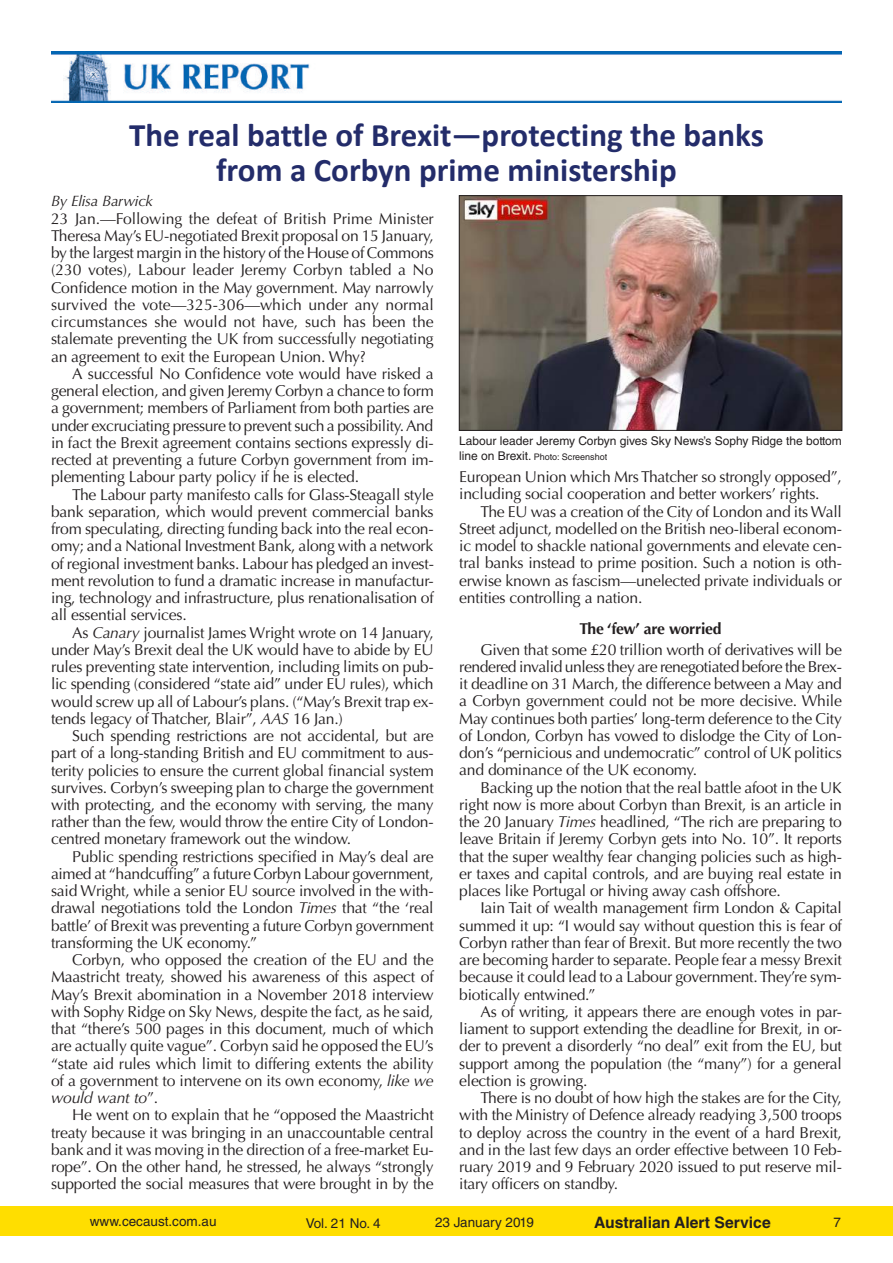
<style>
.page{position:relative;width:893px;height:1263px;background:#fff}
.page>*{position:absolute;margin:0;border:0;box-sizing:border-box;transform-origin:0 0}
.t1{font:700 33px/34.5px "Calibri";color:#232c6a;text-align:center}
.t2{font:15.75px/17.2px "Optima LT Std";letter-spacing:-.015em;color:#231f20;text-align:justify}
.t3{font:700 15.75px "Helvetica LT Std";color:#231f20}
.t4{font:700 15.75px "Optima LT Std";letter-spacing:-.015em;color:#231f20}
.t5{font:italic 15px "Optima LT Std";letter-spacing:-.015em;color:#231f20}
.t6{font:13.5px "Helvetica LT Std";color:#231f20}
.t7{font:12px "Helvetica LT Std";color:#231f20}
.t8{font:9px "Helvetica LT Std";color:#231f20}
.s1{font-style:italic}
.s2{font-size:12px}
</style>
<div class="page">
<div style="left:0;top:1206px;width:893px;height:30px;background:#ffde00"></div>
<img style="left:51px;top:51px;width:791px;height:52px">
<img style="left:461px;top:197px;width:379px;height:232px">
<div style="left:459px;top:195px;width:383px;height:236px;border:1px solid #231f20"></div>
<h1 class="t1" style="left:129px;top:118px;width:636px">The real battle of Brexit—protecting the banks from a Corbyn prime ministership</h1>
<p class="t5" style="left:51px;top:192px;width:104px">By Elisa Barwick</p>
<p class="t2" style="left:51px;top:210px;width:384px">23 Jan.—Following the defeat of British Prime Minister Theresa May’s EU-negotiated Brexit proposal on 15 January, by the largest margin in the history of the House of Commons (230 votes), Labour leader Jeremy Corbyn tabled a No Confidence motion in the May government. May narrowly survived the vote—325-306—which under any normal circumstances she would not have, such has been the stalemate preventing the UK from successfully negotiating an agreement to exit the European Union. Why?</p>
<p class="t2" style="left:51px;top:365px;width:384px;text-indent:21px">A successful No Confidence vote would have risked a general election, and given Jeremy Corbyn a chance to form a government; members of Parliament from both parties are under excruciating pressure to prevent such a possibility. And in fact the Brexit agreement contains sections expressly di&shy;rected at preventing a future Corbyn government from im&shy;plementing Labour party policy if he is elected.</p>
<p class="t2" style="left:51px;top:486px;width:384px;text-indent:21px">The Labour party manifesto calls for Glass-Steagall style bank separation, which would prevent commercial banks from speculating, directing funding back into the real econ&shy;omy; and a National Investment Bank, along with a network of regional investment banks. Labour has pledged an invest&shy;ment revolution to fund a dramatic increase in manufactur&shy;ing, technology and infrastructure, plus renationalisation of all essential services.</p>
<p class="t2" style="left:51px;top:624px;width:384px;text-indent:21px">As <span class="s1">Canary</span> journalist James Wright wrote on 14 January, under May’s Brexit deal the UK would have to abide by EU rules preventing state intervention, including limits on pub&shy;lic spending (considered “state aid” under EU rules), which would screw up all of Labour’s plans. (“May’s Brexit trap ex&shy;tends legacy of Thatcher, Blair”, <span class="s1">AAS</span> 16 Jan.)</p>
<p class="t2" style="left:51px;top:727px;width:384px;text-indent:21px">Such spending restrictions are not accidental, but are part of a long-standing British and EU commitment to aus&shy;terity policies to ensure the current global financial system survives. Corbyn’s sweeping plan to charge the government with protecting, and the economy with serving, the many rather than the few, would throw the entire City of London&shy;centred monetary framework out the window.</p>
<p class="t2" style="left:51px;top:848px;width:384px;text-indent:21px">Public spending restrictions specified in May’s deal are aimed at “handcuffing” a future Corbyn Labour government, said Wright, while a senior EU source involved in the with&shy;drawal negotiations told the London <span class="s1">Times</span> that “the ‘real battle’ of Brexit was preventing a future Corbyn government transforming the UK economy.”</p>
<p class="t2" style="left:51px;top:951px;width:384px;text-indent:21px">Corbyn, who opposed the creation of the EU and the Maastricht treaty, showed his awareness of this aspect of May’s Brexit abomination in a November 2018 interview with Sophy Ridge on Sky News, despite the fact, as he said, that “there’s 500 pages in this document, much of which are actually quite vague”. Corbyn said he opposed the EU’s “state aid rules which limit to differing extents the ability of a government to intervene on its own economy, <span class="s1">like we would want to</span>”.</p>
<p class="t2" style="left:51px;top:1107px;width:384px;text-indent:21px">He went on to explain that he “opposed the Maastricht treaty because it was bringing in an unaccountable central bank and it was moving in the direction of a free-market Eu&shy;rope”. On the other hand, he stressed, he always “strongly supported the social measures that were brought in by the</p>
<p class="t7" style="left:459px;top:434px;width:384px">Labour leader Jeremy Corbyn gives Sky News’s Sophy Ridge the bottom</p>
<p class="t8" style="left:459px;top:451px;width:149px"><span class="s2">line on Brexit.</span> Photo: Screenshot</p>
<p class="t2" style="left:459px;top:468px;width:384px">European Union which Mrs Thatcher so strongly opposed”, including social cooperation and better workers’ rights.</p>
<p class="t2" style="left:459px;top:503px;width:384px;text-indent:21px">The EU was a creation of the City of London and its Wall Street adjunct, modelled on the British neo-liberal econom&shy;ic model to shackle national governments and elevate cen&shy;tral banks instead to prime position. Such a notion is oth&shy;erwise known as fascism—unelected private individuals or entities controlling a nation.</p>
<p class="t4" style="left:580px;top:620px;width:143px">The ‘few’ are worried</p>
<p class="t2" style="left:459px;top:641px;width:384px;text-indent:21px">Given that some £20 trillion worth of derivatives will be rendered invalid unless they are renegotiated before the Brex&shy;it deadline on 31 March, the difference between a May and a Corbyn government could not be more decisive. While May continues both parties’ long-term deference to the City of London, Corbyn has vowed to dislodge the City of Lon&shy;don’s “pernicious and undemocratic” control of UK politics and dominance of the UK economy.</p>
<p class="t2" style="left:459px;top:779px;width:384px;text-indent:21px">Backing up the notion that the real battle afoot in the UK right now is more about Corbyn than Brexit, is an article in the 20 January <span class="s1">Times</span> headlined, “The rich are preparing to leave Britain if Jeremy Corbyn gets into No. 10”. It reports that the super wealthy fear changing policies such as high&shy;er taxes and capital controls, and are buying real estate in places like Portugal or hiving away cash offshore.</p>
<p class="t2" style="left:459px;top:900px;width:384px;text-indent:21px">Iain Tait of wealth management firm London &amp; Capital summed it up: “I would say without question this is fear of Corbyn rather than fear of Brexit. But more recently the two are becoming harder to separate. People fear a messy Brexit because it could lead to a Labour government. They’re sym&shy;biotically entwined.”</p>
<p class="t2" style="left:459px;top:1003px;width:384px;text-indent:21px">As of writing, it appears there are enough votes in par&shy;liament to support extending the deadline for Brexit, in or&shy;der to prevent a disorderly “no deal” exit from the EU, but support among the population (the “many”) for a general election is growing.</p>
<p class="t2" style="left:459px;top:1089px;width:384px;text-indent:21px">There is no doubt of how high the stakes are for the City, with the Ministry of Defence already readying 3,500 troops to deploy across the country in the event of a hard Brexit, and in the last few days an order effective between 10 Feb&shy;ruary 2019 and 9 February 2020 issued to put reserve mil&shy;itary officers on standby.</p>
<p class="t6" style="left:90px;top:1213px;width:128px">www.cecaust.com.au</p>
<p class="t6" style="left:306px;top:1215px;width:76px">Vol. 21 No. 4</p>
<p class="t6" style="left:435px;top:1214px;width:101px">23 January 2019</p>
<p class="t3" style="left:594px;top:1212px;width:178px">Australian Alert Service</p>
<p class="t6" style="left:833px;top:1214px;width:9px">7</p>
</div>
